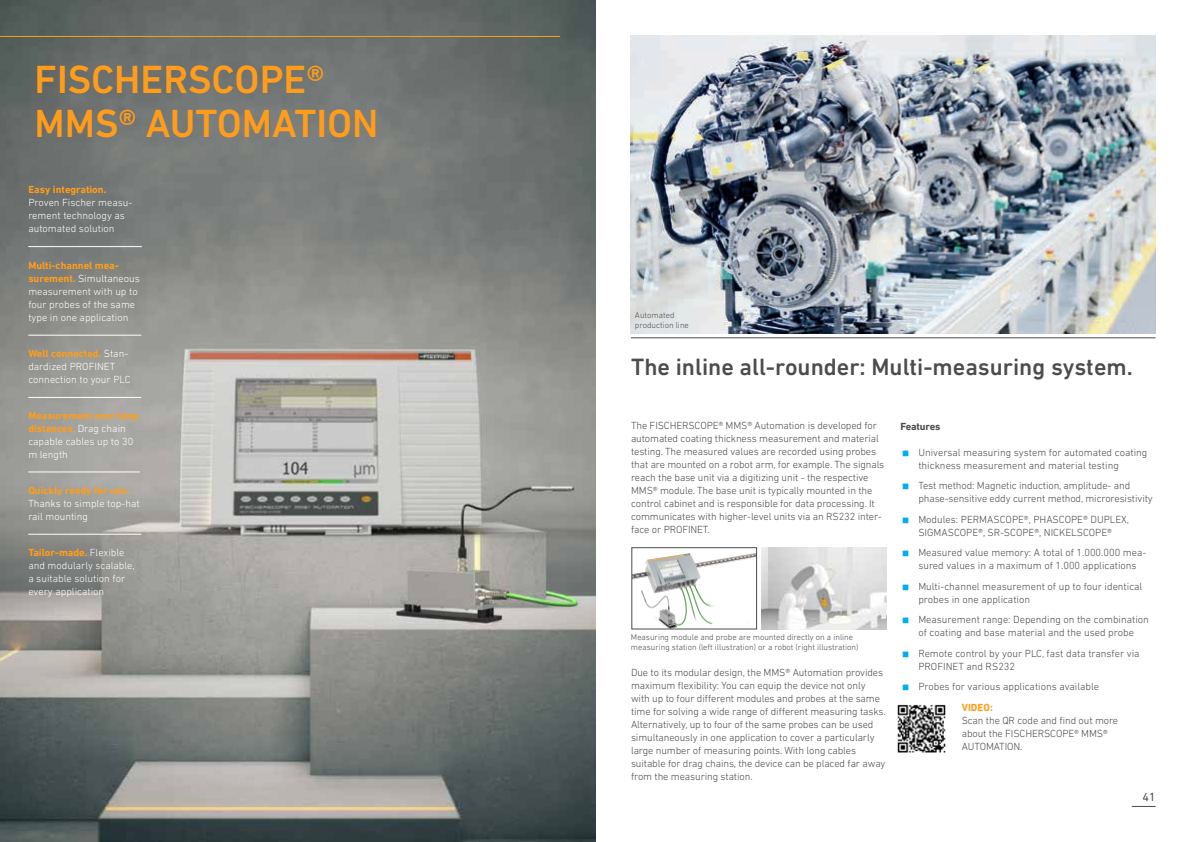
<style>
.page{position:relative;width:1191px;height:842px;background:#fff}
.page>*{position:absolute;margin:0;border:0;box-sizing:border-box;transform-origin:0 0}
.t1{font:500 40px/44px "DIN Next LT Pro";color:#ff9d1b}
.t2{font:700 40px "DIN Next LT Pro";color:#00aeef}
.t3{font:500 24px "DIN Next LT Pro";color:#4b4c4d}
.t4{font:12px "DIN Next LT Pro";color:#4b4c4d}
.t5{font:300 10.5px/13px "DIN Next LT Pro";letter-spacing:-.01em;color:#4b4c4d}
.t6{font:300 10.5px/13px "DIN Next LT Pro";color:#fff}
.t7{font:700 10.5px "DIN Next LT Pro";color:#ff9d1b}
.t8{font:700 10.5px "DIN Next LT Pro";letter-spacing:-.01em;color:#4b4c4d}
.t9{font:300 8.5px/10px "DIN Next LT Pro";color:#4b4c4d}
.s1{font-weight:700;color:#ff9d1b}
</style>
<div class="page">
<img style="left:0;top:0;width:595px;height:842px">
<hr style="left:29px;top:472px;width:110px;height:1px;background:#fff">
<hr style="left:29px;top:335px;width:112px;height:1px;background:#fff">
<hr style="left:29px;top:397px;width:112px;height:1px;background:#fff">
<hr style="left:29px;top:534px;width:112px;height:1px;background:#fff">
<hr style="left:29px;top:246px;width:112px;height:1px;background:#fff">
<hr style="left:0;top:36px;width:560px;height:1px;background:#ff9d1b">
<img style="left:631px;top:35px;width:524px;height:298px">
<svg style="left:1131px;top:806px;width:24px;height:1px"></svg>
<img style="left:897px;top:704px;width:49px;height:49px">
<img style="left:633px;top:553px;width:121px;height:74px">
<img style="left:761px;top:548px;width:125px;height:81px">
<hr style="left:631px;top:338px;width:524px;height:1px;background:#4b4c4d">
<h1 class="t1" style="left:35px;top:57px;width:345px">FISCHERSCOPE®<br>MMS® AUTOMATION</h1>
<p class="t7" style="left:28px;top:183px;width:80px">Easy integration.</p>
<p class="t6" style="left:28px;top:196px;width:105px">Proven Fischer measu&shy;rement technology as automated solution</p>
<p class="t6" style="left:28px;top:259px;width:113px"><span class="s1">Multi-channel mea&shy;surement.</span> Simultaneous measurement with up to four probes of the same type in one application</p>
<p class="t6" style="left:28px;top:347px;width:104px"><span class="s1">Well connected.</span> Stan&shy;dardized PROFINET connection to your PLC</p>
<p class="t6" style="left:28px;top:409px;width:111px"><span class="s1">Measurement over long distances.</span> Drag chain capable cables up to 30 m length</p>
<p class="t7" style="left:28px;top:484px;width:103px">Quickly ready for use.</p>
<p class="t6" style="left:28px;top:497px;width:113px">Thanks to simple top-hat rail mounting</p>
<p class="t6" style="left:28px;top:546px;width:108px"><span class="s1">Tailor-made.</span> Flexible and modularly scalable, a suitable solution for every application</p>
<p class="t9" style="left:635px;top:310px;width:55px">Automated production line</p>
<h2 class="t3" style="left:631px;top:353px;width:503px">The inline all-rounder: Multi-measuring system.</h2>
<p class="t5" style="left:631px;top:419px;width:255px">The FISCHERSCOPE® MMS® Automation is developed for automated coating thickness measurement and material testing. The measured values are recorded using probes that are mounted on a robot arm, for example. The signals reach the base unit via a digitizing unit - the respective MMS® module. The base unit is typically mounted in the control cabinet and is responsible for data processing. It communicates with higher-level units via an RS232 inter&shy;face or PROFINET.</p>
<p class="t9" style="left:631px;top:632px;width:229px">Measuring module and probe are mounted directly on a inline measuring station (left illustration) or a robot (right illustration)</p>
<p class="t5" style="left:631px;top:666px;width:256px">Due to its modular design, the MMS® Automation provides maximum flexibility: You can equip the device not only with up to four different modules and probes at the same time for solving a wide range of different measuring tasks.<br>Alternatively, up to four of the same probes can be used simultaneously in one application to cover a particularly large number of measuring points. With long cables suitable for drag chains, the device can be placed far away from the measuring station.</p>
<p class="t8" style="left:900px;top:420px;width:42px">Features</p>
<h1 class="t2" style="left:900px;top:427px;width:12px">∙</h1>
<p class="t5" style="left:918px;top:446px;width:230px">Universal measuring system for automated coating thickness measurement and material testing</p>
<h1 class="t2" style="left:900px;top:460px;width:12px">∙</h1>
<p class="t5" style="left:918px;top:479px;width:236px">Test method: Magnetic induction, amplitude- and phase-sensitive eddy current method, microresistivity</p>
<h1 class="t2" style="left:900px;top:494px;width:12px">∙</h1>
<p class="t5" style="left:918px;top:513px;width:212px">Modules: PERMASCOPE®, PHASCOPE® DUPLEX,<br>SIGMASCOPE®, SR-SCOPE®, NICKELSCOPE®</p>
<h1 class="t2" style="left:900px;top:527px;width:12px">∙</h1>
<p class="t5" style="left:918px;top:546px;width:229px">Measured value memory: A total of 1.000.000 mea&shy;sured values in a maximum of 1.000 applications</p>
<h1 class="t2" style="left:900px;top:561px;width:12px">∙</h1>
<p class="t5" style="left:918px;top:580px;width:225px">Multi-channel measurement of up to four identical probes in one application</p>
<h1 class="t2" style="left:900px;top:594px;width:12px">∙</h1>
<p class="t5" style="left:918px;top:613px;width:232px">Measurement range: Depending on the combination of coating and base material and the used probe</p>
<h1 class="t2" style="left:900px;top:628px;width:12px">∙</h1>
<p class="t5" style="left:918px;top:647px;width:223px">Remote control by your PLC, fast data transfer via<br>PROFINET and RS232</p>
<h1 class="t2" style="left:900px;top:661px;width:12px">∙</h1>
<p class="t5" style="left:918px;top:680px;width:182px">Probes for various applications available</p>
<p class="t7" style="left:961px;top:702px;width:33px">VIDEO:</p>
<p class="t5" style="left:961px;top:714px;width:158px">Scan the QR code and find out more about the FISCHERSCOPE® MMS®<br>AUTOMATION.</p>
<p class="t4" style="left:1142px;top:789px;width:15px">41</p>
</div>
